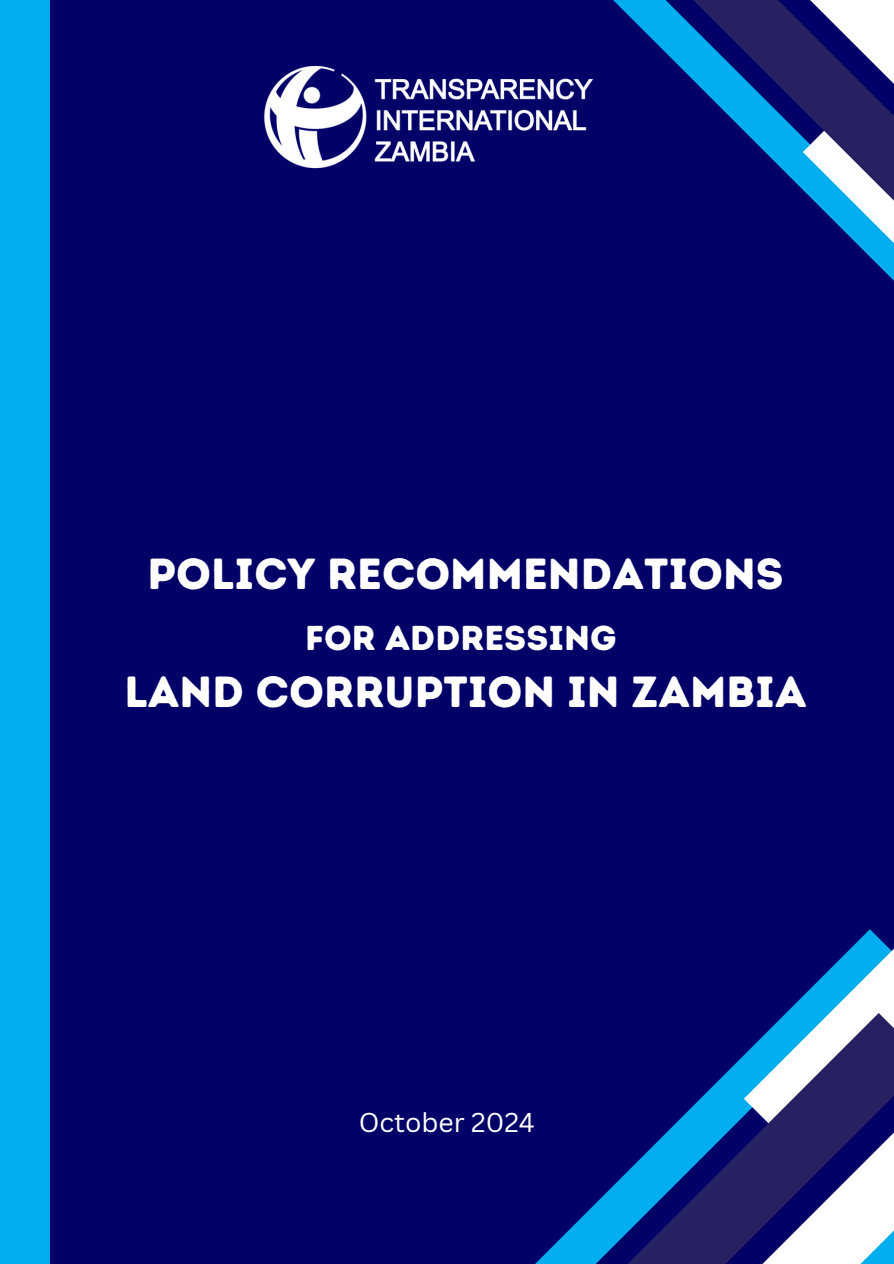
<style>
.page{position:relative;width:894px;height:1264px;background:#fff}
.page>*{position:absolute;margin:0;border:0;box-sizing:border-box;transform-origin:0 0}
.t1{font:43.5px "Intro Rust Base";color:#fff}
.t2{font:34.5px "Intro Rust Base";color:#fff}
.t3{font:26.55px "Canva Sans";color:#fff}
</style>
<div class="page">
<div style="left:0;top:0;width:893px;height:1263px;background:#010167"></div>
<img style="left:264px;top:65px;width:329px;height:104px">
<svg style="left:613px;top:0;width:66px;height:66px"></svg>
<svg style="left:839px;top:226px;width:54px;height:54px"></svg>
<svg style="left:679px;top:0;width:214px;height:226px"></svg>
<svg style="left:536px;top:1198px;width:65px;height:65px"></svg>
<svg style="left:787px;top:929px;width:106px;height:83px"></svg>
<svg style="left:601px;top:1012px;width:292px;height:251px"></svg>
<div style="left:0;top:0;width:50px;height:1263px;background:#00aeef"></div>
<h2 class="t1" style="left:147px;top:548px;width:637px">POLICY RECOMMENDATIONS</h2>
<p class="t2" style="left:305px;top:617px;width:313px">for ADDRESSING</p>
<p class="t1" style="left:124px;top:666px;width:683px">LAND CORRUPTION IN ZAMBIA</p>
<h1 class="t3" style="left:358px;top:1103px;width:178px">October 2024</h1>
</div>
